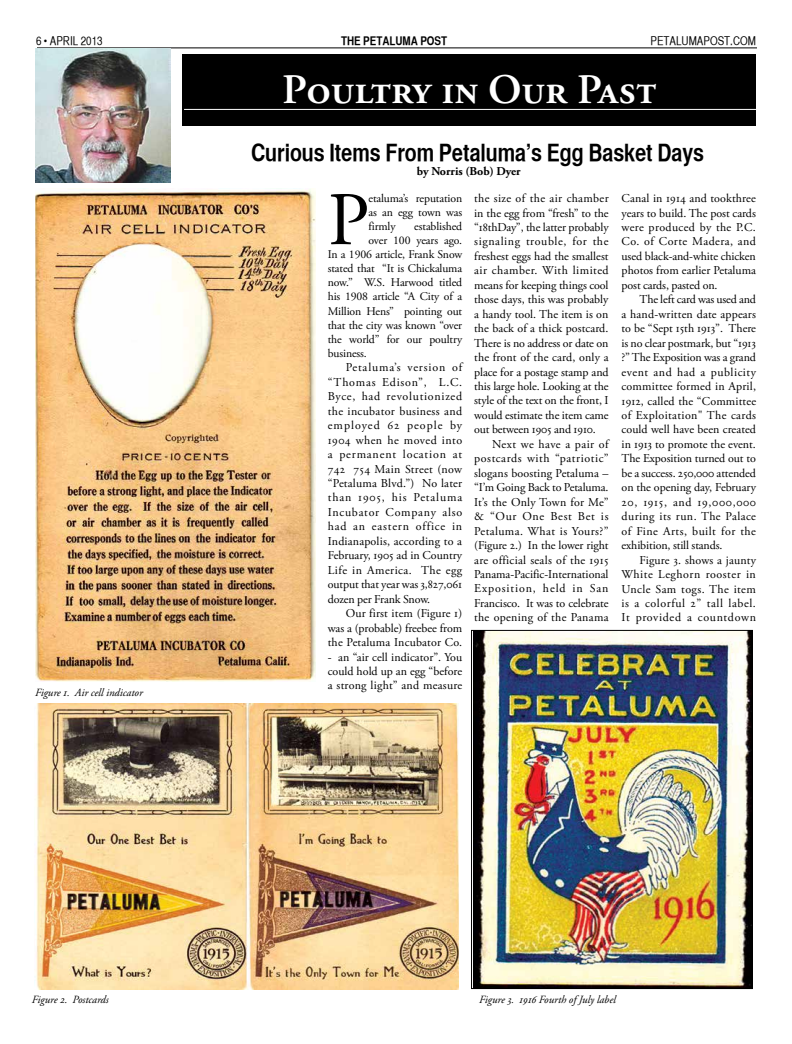
<style>
.page{position:relative;width:792px;height:1044px;background:#fff}
.page>*{position:absolute;margin:0;border:0;box-sizing:border-box;transform-origin:0 0}
.t1{font:75.6px "Adobe Garamond Pro";color:#000}
.t2{font:42px "Adobe Garamond Semibold SC";color:#fff}
.t3{font:24px "Helvetica CY Bold";letter-spacing:-.005em;color:#000}
.t4{font:12px/14.5px "Adobe Garamond Pro";color:#000;text-align:justify}
.t5{font:12px "Helvetica CY Plain";color:#000}
.t6{font:700 12px "Adobe Garamond Pro";color:#000}
.t7{font:12px "Helvetica CY Bold";color:#000}
.t8{font:11.8px/14.1px "Adobe Garamond Pro";letter-spacing:-.01em;color:#000;text-align:justify}
.t9{font:italic 11px "Adobe Garamond Pro";color:#000}
</style>
<div class="page">
<hr style="left:37px;top:48px;width:720px;height:1px;background:#000">
<div style="left:183px;top:54px;width:573px;height:72px;background:#000"></div>
<hr style="left:185px;top:109px;width:582px;height:1px;background:#fff">
<img style="left:35px;top:189px;width:281px;height:493px">
<img style="left:35px;top:48px;width:135px;height:134px">
<img style="left:36px;top:704px;width:423px;height:285px">
<img style="left:474px;top:632px;width:277px;height:355px">
<div style="left:471px;top:630px;width:282px;height:359px;border:1px solid #000"></div>
<p class="t5" style="left:36px;top:34px;width:68px">6 • APRIL 2013</p>
<p class="t7" style="left:341px;top:33px;width:108px">THE PETALUMA POST</p>
<p class="t5" style="left:650px;top:34px;width:107px">PETALUMAPOST.COM</p>
<h2 class="t2" style="left:282px;top:67px;width:376px">Poultry in Our Past</h2>
<p class="t9" style="left:35px;top:686px;width:109px">Figure 1. Air cell indicator</p>
<h3 class="t3" style="left:251px;top:138px;width:455px">Curious Items From Petaluma’s Egg Basket Days</h3>
<p class="t6" style="left:417px;top:164px;width:105px">by Norris (Bob) Dyer</p>
<h1 class="t1" style="left:328px;top:175px;width:43px">P</h1>
<p class="t8" style="left:369px;top:191px;width:95px">etaluma’s reputation as an egg town was firmly</p>
<p class="t4" style="left:474px;top:191px;width:136px">the size of the air chamber in the egg from “fresh” to the “18thDay”, the latter probably signaling trouble, for the freshest eggs had the smallest air chamber. With limited means for keeping things cool those days, this was probably a handy tool. The item is on the back of a thick postcard.<br>There is no address or date on the front of the card, only a place for a postage stamp and this large hole. Looking at the style of the text on the front, I would estimate the item came out between 1905 and 1910.</p>
<p class="t4" style="left:474px;top:437px;width:136px;text-indent:18px">Next we have a pair of postcards with “patriotic” slogans boosting Petaluma – “I’m Going Back to Petaluma.<br>It’s the Only Town for Me” &amp; “Our One Best Bet is Petaluma. What is Yours?” (Figure 2.) In the lower right are official seals of the 1915<br>Panama-Pacific-International Exposition, held in San Francisco. It was to celebrate the opening of the Panama</p>
<p class="t4" style="left:622px;top:191px;width:136px">Canal in 1914 and tookthree years to build. The post cards were produced by the P.C.<br>Co. of Corte Madera, and used black-and-white chicken photos from earlier Petaluma post cards, pasted on.</p>
<p class="t4" style="left:622px;top:293px;width:136px;text-indent:18px">The left card was used and a hand-written date appears to be “Sept 15th 1913”. There is no clear postmark, but “1913 ?” The Exposition was a grand event and had a publicity committee formed in April, 1912, called the “Committee of Exploitation" The cards could well have been created in 1913 to promote the event.<br>The Exposition turned out to be a success. 250,000 attended on the opening day, February 20, 1915, and 19,000,000 during its run. The Palace of Fine Arts, built for the exhibition, still stands.</p>
<p class="t4" style="left:622px;top:553px;width:136px;text-indent:18px">Figure 3. shows a jaunty White Leghorn rooster in Uncle Sam togs. The item is a colorful 2” tall label.<br>It provided a countdown</p>
<p class="t8" style="left:414px;top:220px;width:49px">established</p>
<p class="t8" style="left:369px;top:234px;width:95px">over 100 years ago.</p>
<p class="t8" style="left:328px;top:248px;width:136px">In a 1906 article, Frank Snow</p>
<p class="t8" style="left:328px;top:262px;width:136px">stated that “It is Chickaluma</p>
<p class="t8" style="left:328px;top:276px;width:136px">now.” W.S. Harwood titled</p>
<p class="t8" style="left:328px;top:290px;width:136px">his 1908 article “A City of a</p>
<p class="t8" style="left:328px;top:304px;width:136px">Million Hens” pointing out</p>
<p class="t8" style="left:328px;top:318px;width:136px">that the city was known “over</p>
<p class="t8" style="left:328px;top:332px;width:136px">the world” for our poultry</p>
<p class="t8" style="left:328px;top:347px;width:41px">business.</p>
<p class="t4" style="left:328px;top:361px;width:136px;text-indent:18px">Petaluma’s version of “Thomas Edison”, L.C.<br>Byce, had revolutionized the incubator business and employed 62 people by 1904 when he moved into a permanent location at 742 754 Main Street (now “Petaluma Blvd.”) No later than 1905, his Petaluma Incubator Company also had an eastern office in Indianapolis, according to a February, 1905 ad in Country Life in America. The egg output that year was 3,827,061 dozen per Frank Snow.</p>
<p class="t4" style="left:328px;top:607px;width:136px;text-indent:18px">Our first item (Figure 1) was a (probable) freebee from the Petaluma Incubator Co.</p>
<p class="t4" style="left:328px;top:650px;width:136px">- an “air cell indicator”. You could hold up an egg “before a strong light” and measure</p>
<p class="t9" style="left:32px;top:993px;width:78px">Figure 2. Postcards</p>
<p class="t9" style="left:479px;top:993px;width:138px">Figure 3. 1916 Fourth of July label</p>
</div>
